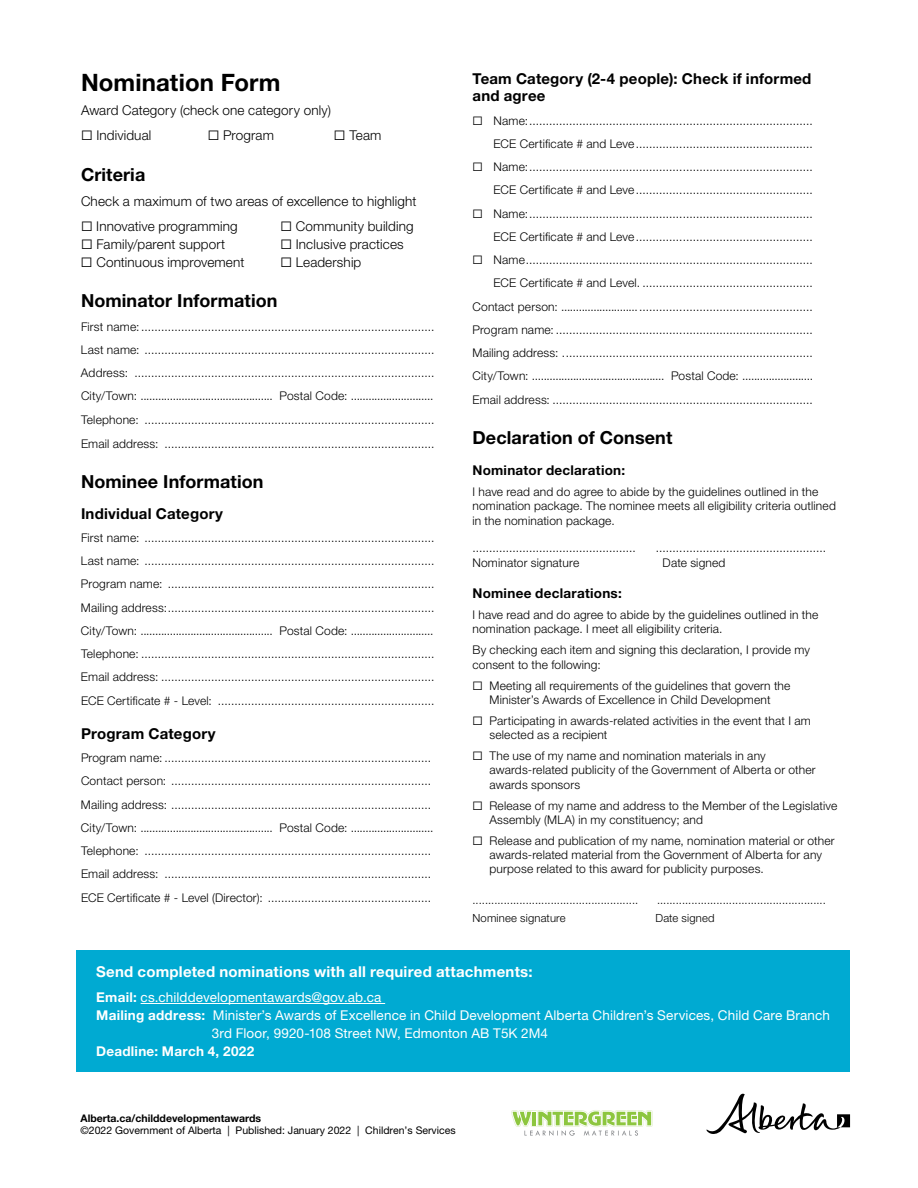
<style>
.page{position:relative;width:918px;height:1188px;background:#fff}
.page>*{position:absolute;margin:0;border:0;box-sizing:border-box;transform-origin:0 0}
.t1{font:700 24px "Helvetica Neue LT Std";letter-spacing:.005em;color:#000}
.t2{font:700 18px "Helvetica Neue LT Std";letter-spacing:.005em;color:#000}
.t3{font:700 15px/17.2px "Helvetica Neue LT Std";letter-spacing:.015em;color:#000}
.t4{font:700 15px "Helvetica Neue LT Std";letter-spacing:.015em;color:#fff}
.t5{font:300 13.5px/24.8px "Helvetica Neue LT Std";letter-spacing:.01em;color:#000}
.t6{font:13.5px "Helvetica Neue LT Std";letter-spacing:.01em;color:#fff}
.t7{font:700 13.5px "Helvetica Neue LT Std";letter-spacing:.02em;color:#000}
.t8{font:700 13.5px "Helvetica Neue LT Std";letter-spacing:.02em;color:#fff}
.t9{font:300 12px/23.2px "Helvetica Neue LT Std";letter-spacing:.015em;color:#000}
.t10{font:300 11.25px "Helvetica Neue LT Std";letter-spacing:.015em;color:#000}
.t11{font:10.5px "Helvetica Neue LT Std";color:#000}
.t12{font:700 10.5px "Helvetica Neue LT Std";color:#000}
.s1{font-weight:700}
</style>
<div class="page">
<svg style="left:511px;top:1110px;width:142px;height:26px"></svg>
<div style="left:77px;top:951px;width:773px;height:121px;background:#00aad2"></div>
<hr style="left:141px;top:1003px;width:244px;height:1px;background:#fff">
<svg style="left:706px;top:1093px;width:144px;height:41px"></svg>
<h1 class="t1" style="left:81px;top:67px;width:201px">Nomination Form</h1>
<p class="t5" style="left:81px;top:98px;width:251px">Award Category (check one category only) ☐ Individual</p>
<p class="t5" style="left:208px;top:123px;width:68px">☐ Program</p>
<p class="t5" style="left:334px;top:123px;width:49px">☐ Team</p>
<h2 class="t2" style="left:81px;top:163px;width:66px">Criteria</h2>
<p class="t5" style="left:81px;top:188px;width:337px">Check a maximum of two areas of excellence to highlight ☐ Innovative programming</p>
<p class="t5" style="left:281px;top:213px;width:135px">☐ Community building</p>
<p class="t5" style="left:81px;top:231px;width:146px">☐ Family/parent support</p>
<p class="t5" style="left:280px;top:231px;width:125px">☐ Inclusive practices</p>
<p class="t5" style="left:81px;top:249px;width:165px">☐ Continuous improvement</p>
<p class="t5" style="left:280px;top:249px;width:82px">☐ Leadership</p>
<h2 class="t2" style="left:81px;top:290px;width:198px">Nominator Information</h2>
<p class="t9" style="left:81px;top:315px;width:355px;text-align:justify">First name: ........................................................................................<br>Last name: .......................................................................................<br>Address: ..........................................................................................<br>City/Town: ............................................. Postal Code: ............................<br>Telephone: .......................................................................................<br>Email address: .................................................................................</p>
<h2 class="t2" style="left:81px;top:470px;width:184px">Nominee Information</h2>
<p class="t3" style="left:81px;top:504px;width:144px">Individual Category</p>
<p class="t9" style="left:81px;top:526px;width:355px;text-align:justify">First name: .......................................................................................<br>Last name: .......................................................................................<br>Program name: ................................................................................<br>Mailing address:................................................................................<br>City/Town: ............................................. Postal Code: ............................<br>Telephone: ........................................................................................<br>Email address: ..................................................................................<br>ECE Certificate # - Level: .................................................................</p>
<p class="t3" style="left:81px;top:725px;width:136px">Program Category</p>
<p class="t9" style="left:81px;top:746px;width:354px">Program name: ................................................................................<br>Contact person: ..............................................................................<br>Mailing address: ..............................................................................<br>City/Town: ............................................. Postal Code: ............................<br>Telephone: ......................................................................................<br>Email address: ................................................................................<br>ECE Certificate # - Level (Director): .................................................</p>
<p class="t3" style="left:472px;top:70px;width:340px">Team Category (2-4 people): Check if informed and agree</p>
<p class="t9" style="left:472px;top:109px;width:342px;text-align:right">☐ Name:.....................................................................................<br>ECE Certificate # and Leve .....................................................<br>☐ Name:.....................................................................................<br>ECE Certificate # and Leve .....................................................<br>☐ Name:.....................................................................................<br>ECE Certificate # and Leve .....................................................<br>☐ Name......................................................................................<br>ECE Certificate # and Level. ...................................................<br>Contact person: ..............................................................................<br>Program name: .............................................................................<br>Mailing address: ...........................................................................<br>City/Town: ............................................. Postal Code: ........................<br>Email address: ..............................................................................</p>
<h2 class="t2" style="left:472px;top:426px;width:201px">Declaration of Consent</h2>
<p class="t7" style="left:472px;top:462px;width:154px">Nominator declaration:</p>
<p class="t9" style="left:472px;top:484px;width:365px;line-height:14.2px">I have read and do agree to abide by the guidelines outlined in the nomination package. The nominee meets all eligibility criteria outlined in the nomination package.</p>
<p class="t9" style="left:472px;top:536px;width:165px">.................................................</p>
<p class="t9" style="left:656px;top:536px;width:172px">...................................................</p>
<p class="t9" style="left:472px;top:550px;width:108px">Nominator signature</p>
<p class="t9" style="left:663px;top:550px;width:64px">Date signed</p>
<p class="t7" style="left:472px;top:585px;width:151px">Nominee declarations:</p>
<p class="t9" style="left:472px;top:607px;width:347px;line-height:14.2px">I have read and do agree to abide by the guidelines outlined in the nomination package. I meet all eligibility criteria.</p>
<p class="t9" style="left:472px;top:643px;width:339px;line-height:14.2px">By checking each item and signing this declaration, I provide my consent to the following:</p>
<p class="t9" style="left:472px;top:678px;width:320px;line-height:14.2px;text-align:center">☐ Meeting all requirements of the guidelines that govern the<br>Minister’s Awards of Excellence in Child Development</p>
<p class="t9" style="left:490px;top:713px;width:323px;line-height:14.2px;text-indent:-17px">☐ Participating in awards-related activities in the event that I am selected as a recipient</p>
<p class="t9" style="left:490px;top:748px;width:328px;line-height:14.2px;text-indent:-17px">☐ The use of my name and nomination materials in any awards-related publicity of the Government of Alberta or other awards sponsors</p>
<p class="t9" style="left:489px;top:798px;width:349px;line-height:14.2px;text-indent:-17px">☐ Release of my name and address to the Member of the Legislative<br>Assembly (MLA) in my constituency; and</p>
<p class="t9" style="left:490px;top:833px;width:347px;line-height:14.2px;text-indent:-17px">☐ Release and publication of my name, nomination material or other awards-related material from the Government of Alberta for any purpose related to this award for publicity purposes.</p>
<p class="t10" style="left:472px;top:893px;width:167px">.....................................................</p>
<p class="t10" style="left:657px;top:893px;width:170px">......................................................</p>
<p class="t10" style="left:472px;top:911px;width:95px">Nominee signature</p>
<p class="t10" style="left:656px;top:911px;width:61px">Date signed</p>
<p class="t4" style="left:96px;top:963px;width:438px">Send completed nominations with all required attachments:</p>
<p class="t6" style="left:96px;top:989px;width:287px"><span class="s1">Email:</span> cs.childdevelopmentawards@gov.ab.ca</p>
<p class="t6" style="left:96px;top:1007px;width:735px"><span class="s1">Mailing address:</span> Minister’s Awards of Excellence in Child Development Alberta Children’s Services, Child Care Branch</p>
<p class="t6" style="left:212px;top:1025px;width:338px">3rd Floor, 9920-108 Street NW, Edmonton AB T5K 2M4</p>
<p class="t8" style="left:96px;top:1043px;width:160px">Deadline: March 4, 2022</p>
<p class="t12" style="left:81px;top:1111px;width:182px">Alberta.ca/childdevelopmentawards</p>
<p class="t11" style="left:81px;top:1124px;width:377px">©2022 Government of Alberta | Published: January 2022 | Children’s Services</p>
</div>
